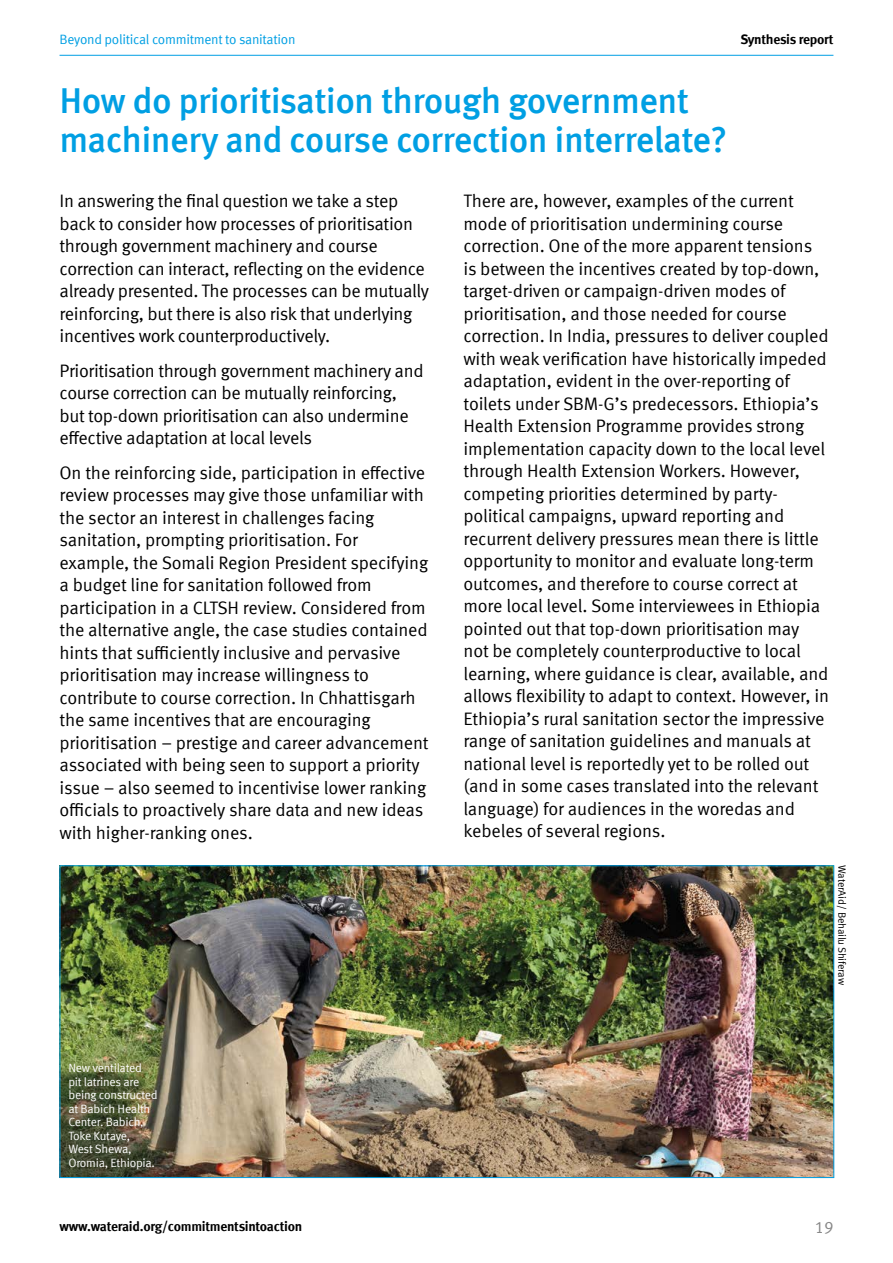
<style>
.page{position:relative;width:893px;height:1263px;background:#fff}
.page>*{position:absolute;margin:0;border:0;box-sizing:border-box;transform-origin:0 0}
.t1{font:500 36px/39px "Meta Offc";letter-spacing:-.02em;color:#009fe3}
.t2{font:18px/22.5px "Meta Offc Norm";letter-spacing:-.01em;color:#000}
.t3{font:16.5px "Meta Offc Norm";color:#878787}
.t4{font:700 13.5px "Meta Offc";letter-spacing:-.02em;color:#000}
.t5{font:13.5px "Meta Offc Norm";letter-spacing:-.02em;color:#009fe3}
.t6{font:12px/13.5px "Meta Offc Norm";letter-spacing:-.02em;color:#fff}
.t7{font:10.5px "Meta Offc Norm";letter-spacing:-.02em;color:#000}
</style>
<div class="page">
<hr style="left:60px;top:55px;width:773px;height:1px;background:#009fe3">
<img style="left:62px;top:867px;width:770px;height:309px">
<p class="t5" style="left:60px;top:32px;width:237px">Beyond political commitment to sanitation</p>
<p class="t4" style="left:740px;top:32px;width:95px">Synthesis report</p>
<h1 class="t1" style="left:60px;top:82px;width:670px">How do prioritisation through government machinery and course correction interrelate?</h1>
<p class="t2" style="left:60px;top:190px;width:371px">In answering the final question we take a step back to consider how processes of prioritisation through government machinery and course correction can interact, reflecting on the evidence already presented. The processes can be mutually reinforcing, but there is also risk that underlying incentives work counterproductively.</p>
<p class="t2" style="left:60px;top:360px;width:366px">Prioritisation through government machinery and course correction can be mutually reinforcing, but top-down prioritisation can also undermine effective adaptation at local levels</p>
<p class="t2" style="left:60px;top:462px;width:371px">On the reinforcing side, participation in effective review processes may give those unfamiliar with the sector an interest in challenges facing sanitation, prompting prioritisation. For example, the Somali Region President specifying a budget line for sanitation followed from participation in a CLTSH review. Considered from the alternative angle, the case studies contained hints that sufficiently inclusive and pervasive prioritisation may increase willingness to contribute to course correction. In Chhattisgarh the same incentives that are encouraging prioritisation – prestige and career advancement associated with being seen to support a priority issue – also seemed to incentivise lower ranking officials to proactively share data and new ideas with higher-ranking ones.</p>
<p class="t6" style="left:68px;top:1062px;width:91px">New ventilated pit latrines are being constructed at Babich Health<br>Center. Babich,<br>Toke Kutaye,<br>West Shewa,<br>Oromia, Ethiopia.</p>
<p class="t2" style="left:463px;top:190px;width:367px">There are, however, examples of the current mode of prioritisation undermining course correction. One of the more apparent tensions is between the incentives created by top-down, target-driven or campaign-driven modes of prioritisation, and those needed for course correction. In India, pressures to deliver coupled with weak verification have historically impeded adaptation, evident in the over-reporting of toilets under SBM-G’s predecessors. Ethiopia’s Health Extension Programme provides strong implementation capacity down to the local level through Health Extension Workers. However, competing priorities determined by party&shy;political campaigns, upward reporting and recurrent delivery pressures mean there is little opportunity to monitor and evaluate long-term outcomes, and therefore to course correct at more local level. Some interviewees in Ethiopia pointed out that top-down prioritisation may<br>not be completely counterproductive to local learning, where guidance is clear, available, and allows flexibility to adapt to context. However, in Ethiopia’s rural sanitation sector the impressive range of sanitation guidelines and manuals at national level is reportedly yet to be rolled out (and in some cases translated into the relevant language) for audiences in the woredas and kebeles of several regions.</p>
<p class="t7" style="left:848px;top:865px;width:121px;rotate:90deg">WaterAid/ Behailu Shiferaw</p>
<p class="t4" style="left:60px;top:1218px;width:244px">www.wateraid.org/commitmentsintoaction</p>
<p class="t3" style="left:815px;top:1218px;width:20px">19</p>
</div>
